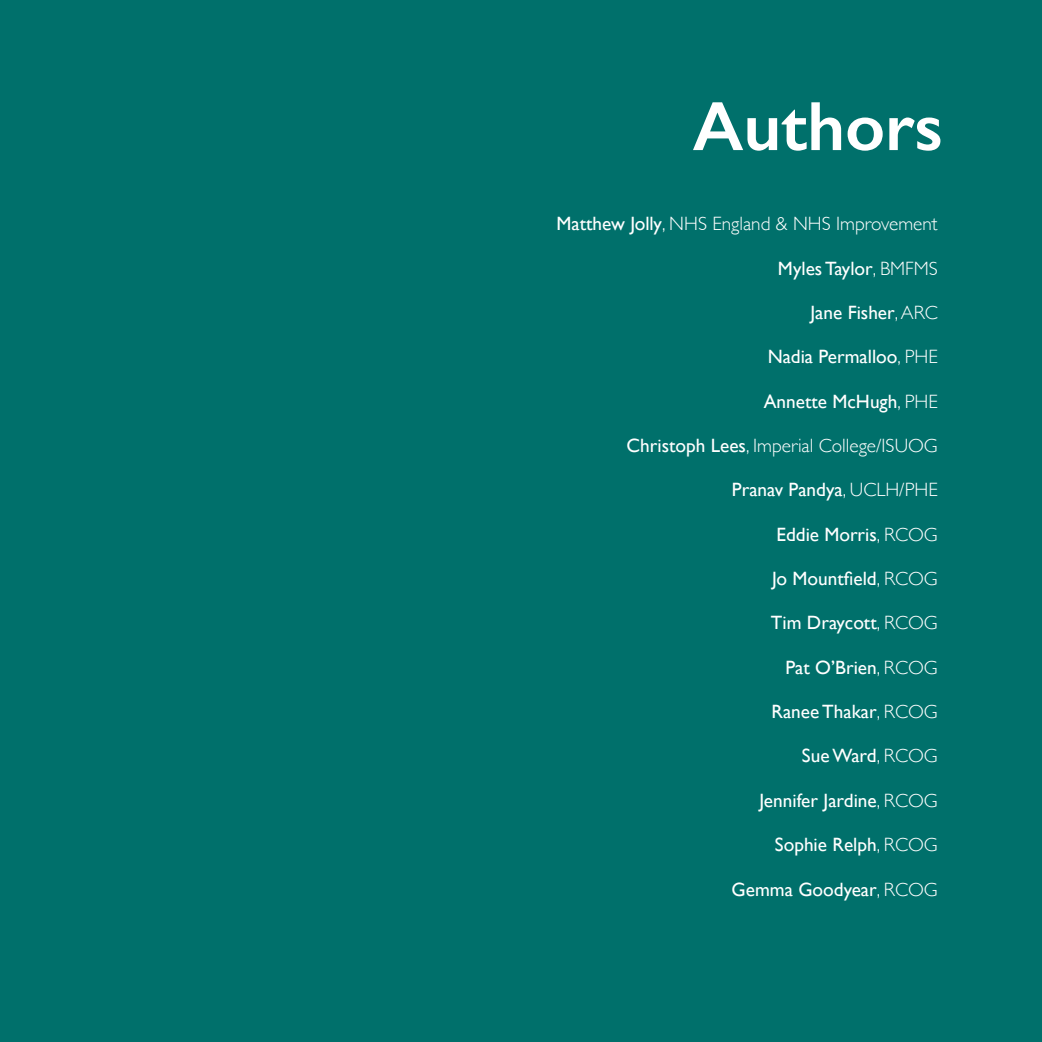
<style>
.page{position:relative;width:1042px;height:1042px;background:#00706b}
.page>*{position:absolute;margin:0;border:0;box-sizing:border-box;transform-origin:0 0}
.t1{font:600 70px "Gill Sans";color:#fff}
.t2{font:19.25px "Gill Sans";color:#fff}
.t3{font:300 19.25px "Gill Sans";color:#fff}
.s1{font-weight:400}
.s2{font-weight:300}
</style>
<div class="page">
<h1 class="t1" style="left:692px;top:84px;width:252px">Authors</h1>
<p class="t3" style="left:556px;top:209px;width:383px"><span class="s1">Matthew Jolly</span>, NHS England &amp; NHS Improvement</p>
<p class="t2" style="left:778px;top:257px;width:161px">Myles Taylor<span class="s2">, BMFMS</span></p>
<p class="t2" style="left:810px;top:301px;width:129px">Jane Fisher<span class="s2">, ARC</span></p>
<p class="t2" style="left:767px;top:345px;width:172px">Nadia Permalloo<span class="s2">, PHE</span></p>
<p class="t2" style="left:764px;top:390px;width:175px">Annette McHugh<span class="s2">, PHE</span></p>
<p class="t3" style="left:626px;top:430px;width:313px"><span class="s1">Christoph Lees</span>, Imperial College/ISUOG</p>
<p class="t2" style="left:732px;top:478px;width:207px">Pranav Pandya<span class="s2">, UCLH/PHE</span></p>
<p class="t2" style="left:776px;top:523px;width:163px">Eddie Morris<span class="s2">, RCOG</span></p>
<p class="t2" style="left:772px;top:567px;width:167px">Jo Mountfield<span class="s2">, RCOG</span></p>
<p class="t2" style="left:771px;top:611px;width:168px">Tim Draycott<span class="s2">, RCOG</span></p>
<p class="t2" style="left:785px;top:656px;width:154px">Pat O’Brien<span class="s2">, RCOG</span></p>
<p class="t2" style="left:771px;top:700px;width:168px">Ranee Thakar<span class="s2">, RCOG</span></p>
<p class="t2" style="left:802px;top:744px;width:137px">Sue Ward<span class="s2">, RCOG</span></p>
<p class="t2" style="left:759px;top:789px;width:180px">Jennifer Jardine<span class="s2">, RCOG</span></p>
<p class="t2" style="left:775px;top:833px;width:164px">Sophie Relph<span class="s2">, RCOG</span></p>
<p class="t2" style="left:731px;top:878px;width:208px">Gemma Goodyear<span class="s2">, RCOG</span></p>
</div>
